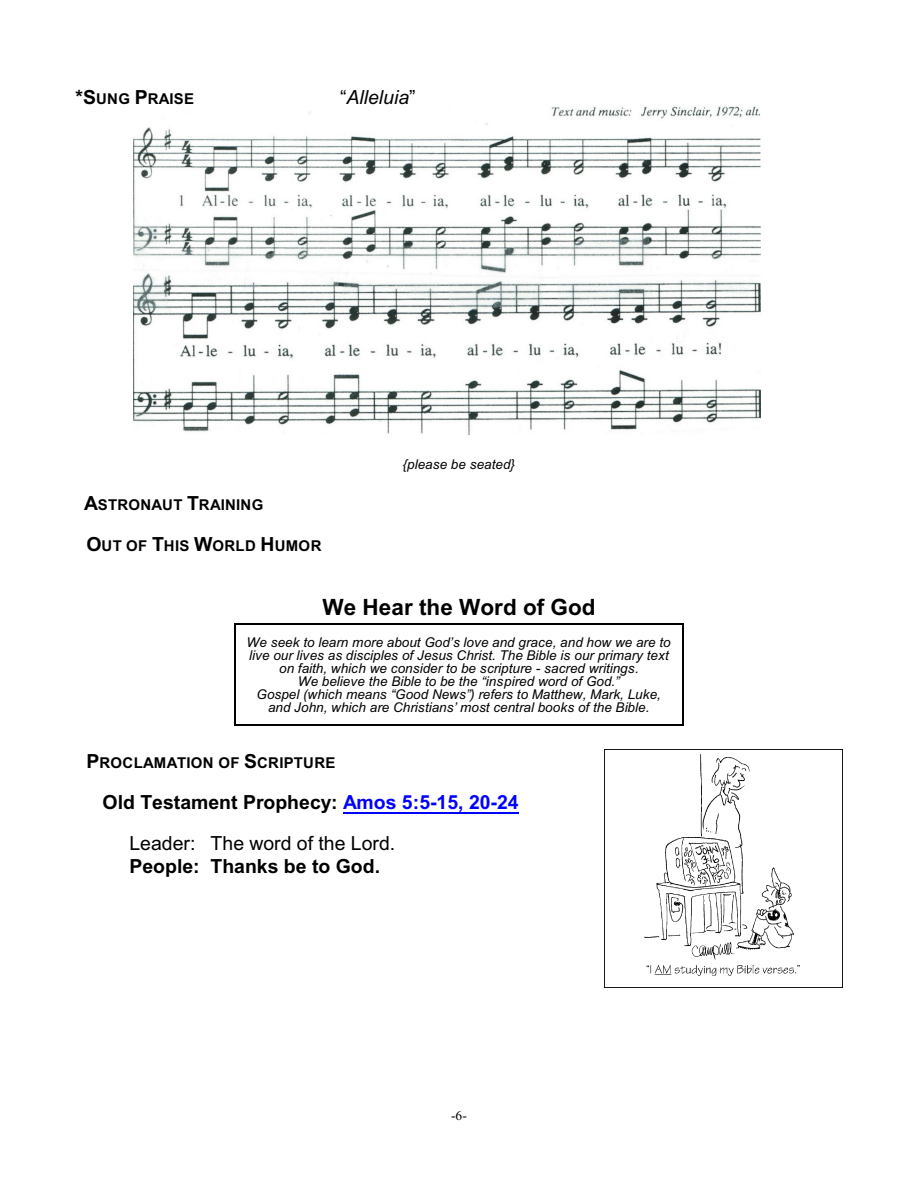
<style>
.page{position:relative;width:918px;height:1188px;background:#fff}
.page>*{position:absolute;margin:0;border:0;box-sizing:border-box;transform-origin:0 0}
.t1{font:700 22.5px "Arial";color:#000}
.t2{font:19.5px/40.8px "Arial";color:#000}
.t3{font:700 19.5px "Arial";color:#000}
.t4{font:italic 19.5px "Arial";color:#000}
.t5{font:700 15px "Arial";letter-spacing:.025em;color:#000}
.t6{font:italic 13.5px/13.2px "Arial";color:#000;text-align:center}
.t7{font:13.5px "Times New Roman";color:#000}
.s1{font-size:19.5px}
.s2{font-style:normal}
.s3{font-weight:700}
.s4{font-weight:700;color:#00f}
</style>
<div class="page">
<img style="left:134px;top:106px;width:626px;height:328px">
<img style="left:644px;top:750px;width:199px;height:237px">
<hr style="left:234px;top:624px;width:2px;height:102px;background:#000">
<hr style="left:682px;top:624px;width:1px;height:102px;background:#000">
<hr style="left:234px;top:624px;width:449px;height:1px;background:#000">
<hr style="left:234px;top:725px;width:449px;height:1px;background:#000">
<hr style="left:343px;top:812px;width:176px;height:1px;background:#00f">
<p class="t5" style="left:76px;top:93px;width:120px"><span class="s1">*S</span>UNG <span class="s1">P</span>RAISE</p>
<h2 class="t4" style="left:340px;top:90px;width:77px"><span class="s2">“</span>Alleluia<span class="s2">”</span></h2>
<p class="t5" style="left:84px;top:499px;width:181px"><span class="s1">A</span>STRONAUT <span class="s1">T</span>RAINING</p>
<p class="t5" style="left:86px;top:540px;width:237px"><span class="s1">O</span>UT OF <span class="s1">T</span>HIS <span class="s1">W</span>ORLD <span class="s1">H</span>UMOR</p>
<p class="t6" style="left:403px;top:459px;width:114px">{please be seated}</p>
<h1 class="t1" style="left:323px;top:598px;width:274px">We Hear the Word of God</h1>
<p class="t6" style="left:247px;top:636px;width:426px">We seek to learn more about God’s love and grace, and how we are to live our lives as disciples of Jesus Christ. The Bible is our primary text on faith, which we consider to be scripture - sacred writings.<br>We believe the Bible to be the “inspired word of God.”<br>Gospel (which means “Good News”) refers to Matthew, Mark, Luke, and John, which are Christians’ most central books of the Bible.</p>
<p class="t5" style="left:86px;top:757px;width:251px"><span class="s1">P</span>ROCLAMATION OF <span class="s1">S</span>CRIPTURE</p>
<h2 class="t2" style="left:130px;top:784px;width:391px;text-indent:-27px"><span class="s3">Old Testament Prophecy:</span> <span class="s4">Amos 5:5-15, 20-24<br></span>Leader: The word of the Lord.</h2>
<h2 class="t3" style="left:130px;top:859px;width:252px">People: Thanks be to God.</h2>
<p class="t7" style="left:451px;top:1111px;width:17px">-6-</p>
</div>
